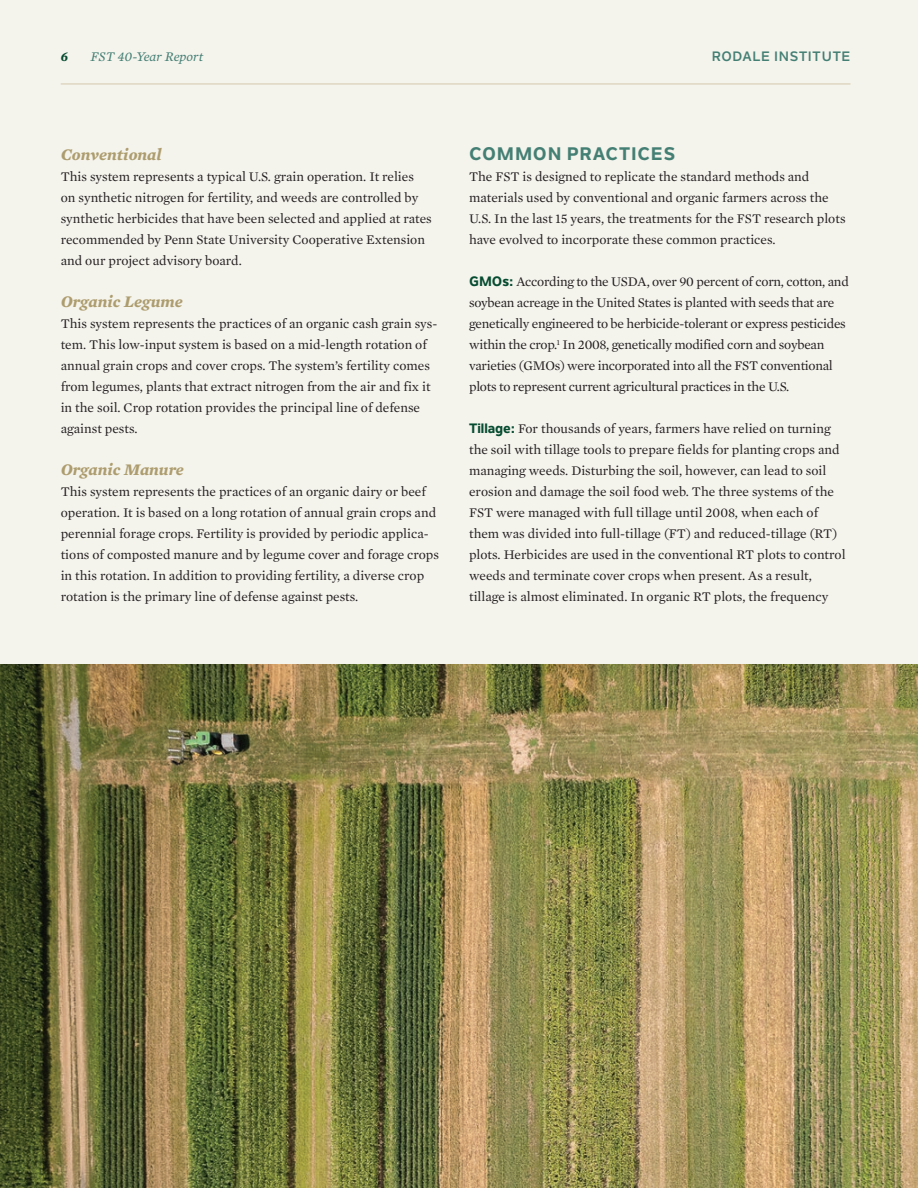
<style>
.page{position:relative;width:918px;height:1188px;background:#fff}
.page>*{position:absolute;margin:0;border:0;box-sizing:border-box;transform-origin:0 0}
.Paragraph_Teal_Headi{font:800 18px "Nolan Next";letter-spacing:.04em;color:#447f74}
.Body_Copy{font:italic 700 16.5px "Mercury Text G1";color:#ad9d6e}
.Body_Copy-2{font:13.5px/21px "Mercury Text G1";color:#231f20}
.Body_Copy-3{font:13.5px/21px "Mercury Text G1";letter-spacing:-.02em;color:#231f20}
.Paragraph_Teal_Headi-2{font:13.5px/21px "Mercury Text G1";color:#231f20}
.t1{font:italic 13.5px "Mercury Text G2";color:#447f74}
.t2{font:700 13.5px "Nolan Next";letter-spacing:.05em;color:#447f74}
.t3{font:italic 700 13.5px "Mercury Text G2";color:#064c31}
.s1{font-family:"Nolan Next";font-weight:800;color:#064c31}
</style>
<div class="page">
<div style="left:0;top:0;width:918px;height:664px;background:#f4f3ec"></div>
<img style="left:0;top:664px;width:918px;height:524px">
<hr style="left:61px;top:84px;width:789px;height:1px;background:#d2c9ac">
<p class="t3" style="left:61px;top:48px;width:9px">6</p>
<p class="t1" style="left:91px;top:49px;width:114px">FST 40-Year Report</p>
<p class="t2" style="left:712px;top:48px;width:140px">RODALE INSTITUTE</p>
<p class="Body_Copy" style="left:61px;top:145px;width:103px">Conventional</p>
<p class="Body_Copy-2" style="left:61px;top:166px;width:373px">This system represents a typical U.S. grain operation. It relies on synthetic nitrogen for fertility, and weeds are controlled by synthetic herbicides that have been selected and applied at rates recommended by Penn State University Cooperative Extension and our project advisory board.</p>
<p class="Body_Copy" style="left:61px;top:292px;width:123px">Organic Legume</p>
<p class="Body_Copy-2" style="left:61px;top:313px;width:378px">This system represents the practices of an organic cash grain sys&shy;tem. This low-input system is based on a mid-length rotation of annual grain crops and cover crops. The system’s fertility comes from legumes, plants that extract nitrogen from the air and fix it in the soil. Crop rotation provides the principal line of defense against pests.</p>
<p class="Body_Copy" style="left:61px;top:460px;width:125px">Organic Manure</p>
<p class="Body_Copy-2" style="left:61px;top:481px;width:380px">This system represents the practices of an organic dairy or beef operation. It is based on a long rotation of annual grain crops and perennial forage crops. Fertility is provided by periodic applica&shy;tions of composted manure and by legume cover and forage crops in this rotation. In addition to providing fertility, a diverse crop rotation is the primary line of defense against pests.</p>
<p class="Paragraph_Teal_Headi" style="left:469px;top:143px;width:208px">COMMON PRACTICES</p>
<p class="Paragraph_Teal_Headi-2" style="left:469px;top:166px;width:378px">The FST is designed to replicate the standard methods and materials used by conventional and organic farmers across the U.S. In the last 15 years, the treatments for the FST research plots have evolved to incorporate these common practices.</p>
<p class="Body_Copy-3" style="left:469px;top:271px;width:381px"><span class="s1">GMOs:</span> According to the USDA, over 90 percent of corn, cotton, and soybean acreage in the United States is planted with seeds that are genetically engineered to be herbicide-tolerant or express pesticides within the crop.<sup>1</sup> In 2008, genetically modified corn and soybean varieties (GMOs) were incorporated into all the FST conventional plots to represent current agricultural practices in the U.S.</p>
<p class="Body_Copy-2" style="left:469px;top:418px;width:378px"><span class="s1">Tillage:</span> For thousands of years, farmers have relied on turning the soil with tillage tools to prepare fields for planting crops and managing weeds. Disturbing the soil, however, can lead to soil erosion and damage the soil food web. The three systems of the FST were managed with full tillage until 2008, when each of them was divided into full-tillage (FT) and reduced-tillage (RT) plots. Herbicides are used in the conventional RT plots to control weeds and terminate cover crops when present. As a result, tillage is almost eliminated. In organic RT plots, the frequency</p>
</div>
